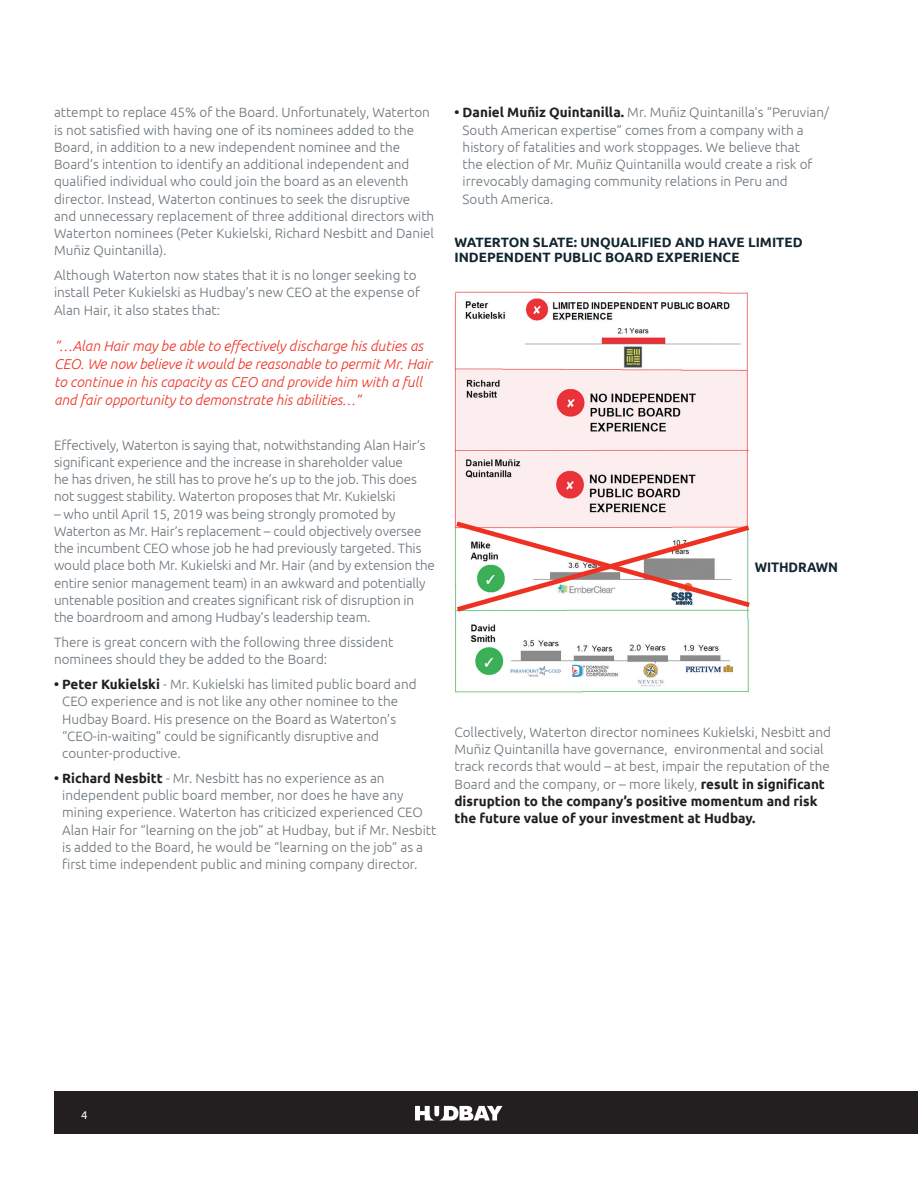
<style>
.page{position:relative;width:918px;height:1188px;background:#fff}
.page>*{position:absolute;margin:0;border:0;box-sizing:border-box;transform-origin:0 0}
.t1{font:italic 300 14.25px/18px "Ubuntu";color:#ef3122}
.t2{font:700 13.8px "Ubuntu";letter-spacing:-.01em;color:#112530;scale:.95 1}
.t3{font:300 13.5px/17.2px "Ubuntu";color:#6a747b}
.t4{font:700 13.5px/15px "Ubuntu";color:#112530}
.t5{font:11.25px "Ubuntu";color:#fff}
.s1{font-weight:700;color:#231f20}
</style>
<div class="page">
<div style="left:54px;top:1092px;width:864px;height:42px;background:#231f20"></div>
<svg style="left:415px;top:1106px;width:87px;height:14px"></svg>
<img style="left:454px;top:291px;width:295px;height:402px">
<svg style="left:454px;top:518px;width:296px;height:97px"></svg>
<p class="t3" style="left:54px;top:104px;width:382px">attempt to replace 45% of the Board. Unfortunately, Waterton is not satisfied with having one of its nominees added to the Board, in addition to a new independent nominee and the Board’s intention to identify an additional independent and qualified individual who could join the board as an eleventh director. Instead, Waterton continues to seek the disruptive and unnecessary replacement of three additional directors with Waterton nominees (Peter Kukielski, Richard Nesbitt and Daniel Muñiz Quintanilla).</p>
<p class="t3" style="left:54px;top:267px;width:368px">Although Waterton now states that it is no longer seeking to install Peter Kukielski as Hudbay’s new CEO at the expense of<br>Alan Hair, it also states that:</p>
<p class="t1" style="left:54px;top:337px;width:380px">“…Alan Hair may be able to effectively discharge his duties as CEO. We now believe it would be reasonable to permit Mr. Hair to continue in his capacity as CEO and provide him with a full and fair opportunity to demonstrate his abilities…”</p>
<p class="t3" style="left:54px;top:436px;width:373px">Effectively, Waterton is saying that, notwithstanding Alan Hair’s significant experience and the increase in shareholder value<br>he has driven, he still has to prove he’s up to the job. This does not suggest stability. Waterton proposes that Mr. Kukielski</p>
<p class="t3" style="left:54px;top:505px;width:383px">– who until April 15, 2019 was being strongly promoted by Waterton as Mr. Hair’s replacement – could objectively oversee the incumbent CEO whose job he had previously targeted. This would place both Mr. Kukielski and Mr. Hair (and by extension the entire senior management team) in an awkward and potentially untenable position and creates significant risk of disruption in the boardroom and among Hudbay’s leadership team.</p>
<p class="t3" style="left:54px;top:633px;width:341px">There is great concern with the following three dissident nominees should they be added to the Board:</p>
<p class="t3" style="left:62px;top:675px;width:356px;text-indent:-8px"><span class="s1">• Peter Kukielski</span> - Mr. Kukielski has limited public board and CEO experience and is not like any other nominee to the Hudbay Board. His presence on the Board as Waterton’s “CEO-in-waiting” could be significantly disruptive and counter-productive.</p>
<p class="t3" style="left:62px;top:769px;width:376px;text-indent:-8px"><span class="s1">• Richard Nesbitt</span> - Mr. Nesbitt has no experience as an independent public board member, nor does he have any mining experience. Waterton has criticized experienced CEO Alan Hair for “learning on the job” at Hudbay, but if Mr. Nesbitt is added to the Board, he would be “learning on the job” as a first time independent public and mining company director.</p>
<p class="t3" style="left:463px;top:104px;width:368px;text-indent:-8px"><span class="s1">• Daniel Muñiz Quintanilla.</span> Mr. Muñiz Quintanilla’s “Peruvian/ South American expertise” comes from a company with a history of fatalities and work stoppages. We believe that<br>the election of Mr. Muñiz Quintanilla would create a risk of irrevocably damaging community relations in Peru and<br>South America.</p>
<p class="t4" style="left:454px;top:234px;width:350px">WATERTON SLATE: UNQUALIFIED AND HAVE LIMITED<br>INDEPENDENT PUBLIC BOARD EXPERIENCE</p>
<p class="t2" style="left:755px;top:559px;width:89px">WITHDRAWN</p>
<p class="t3" style="left:454px;top:723px;width:378px">Collectively, Waterton director nominees Kukielski, Nesbitt and Muñiz Quintanilla have governance, environmental and social track records that would – at best, impair the reputation of the Board and the company, or – more likely, <span class="s1">result in significant disruption to the company’s positive momentum and risk the future value of your investment at Hudbay.</span></p>
<p class="t5" style="left:81px;top:1108px;width:8px">4</p>
</div>
